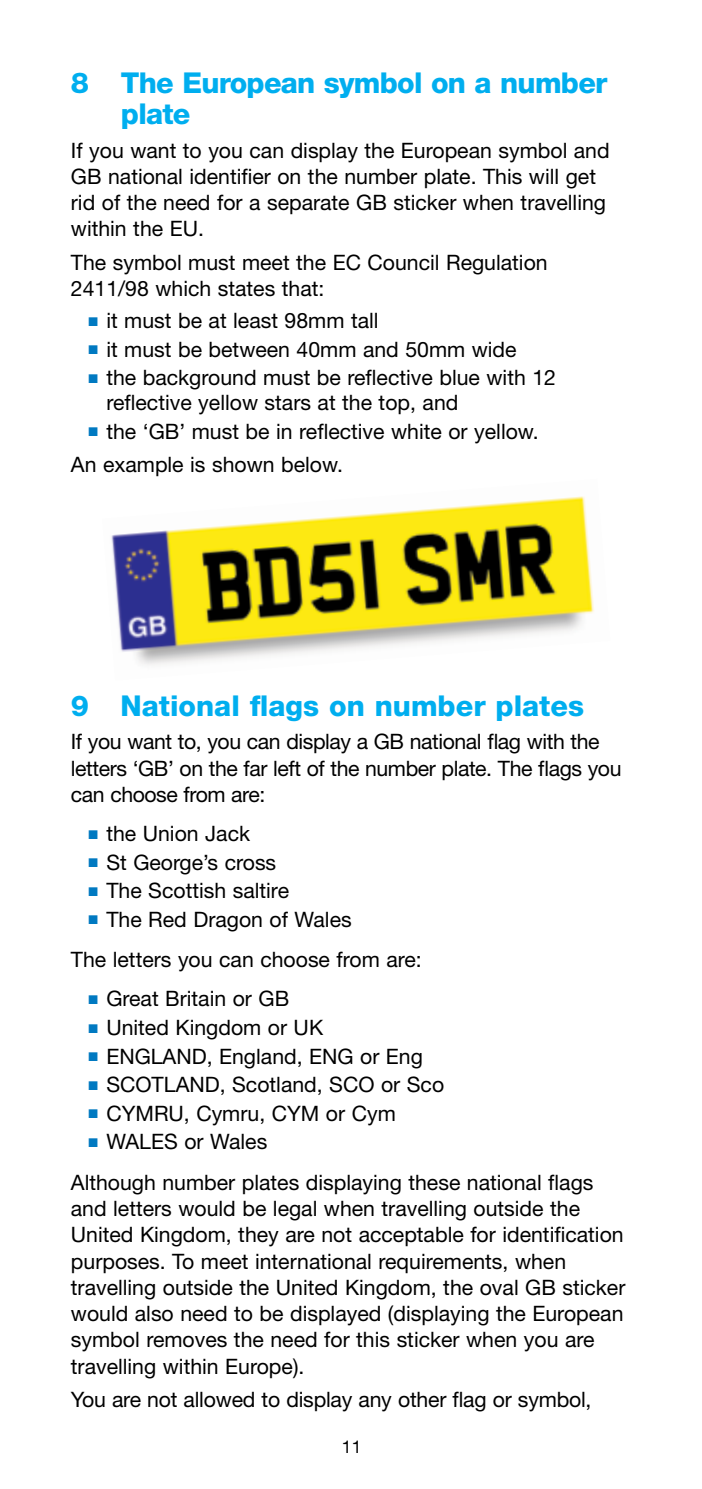
<style>
.page{position:relative;width:702px;height:1489px;background:#fff}
.page>*{position:absolute;margin:0;border:0;box-sizing:border-box;transform-origin:0 0}
.Body{font:800 28.75px/31.2px "Helvetica Neue";letter-spacing:-.025em;color:#00aeef}
.Subs{font:800 28.75px "Helvetica Neue";color:#00aeef}
.Body-2{font:21.25px/26.2px "Helvetica Neue";color:#000}
.Bullets{font:21.25px/25px "Helvetica Neue";color:#000}
.Body-3{font:21.25px/26.2px "Helvetica Neue";letter-spacing:-.02em;color:#000}
.t1{font:17.5px "Helvetica Neue";color:#000}
.s1{color:#0079c1}
</style>
<div class="page">
<img style="left:111px;top:496px;width:483px;height:169px">
<p class="Body" style="left:121px;top:67px;width:488px;text-indent:-50px">8 The European symbol on a number plate</p>
<p class="Body-2" style="left:71px;top:136px;width:540px">If you want to you can display the European symbol and GB national identifier on the number plate. This will get rid of the need for a separate GB sticker when travelling within the EU.</p>
<p class="Body-2" style="left:71px;top:249px;width:478px">The symbol must meet the EC Council Regulation<br>2411/98 which states that:</p>
<p class="Bullets" style="left:89px;top:308px;width:291px"><span class="s1">■</span> it must be at least 98mm tall</p>
<p class="Bullets" style="left:89px;top:336px;width:429px"><span class="s1">■</span> it must be between 40mm and 50mm wide</p>
<p class="Bullets" style="left:106px;top:365px;width:451px;text-indent:-18px"><span class="s1">■</span> the background must be reflective blue with 12 reflective yellow stars at the top, and</p>
<p class="Bullets" style="left:89px;top:418px;width:451px"><span class="s1">■</span> the ‘GB’ must be in reflective white or yellow.</p>
<p class="Body-2" style="left:71px;top:451px;width:273px">An example is shown below.</p>
<h2 class="Subs" style="left:71px;top:688px;width:514px">9 National flags on number plates</h2>
<p class="Body-3" style="left:71px;top:728px;width:552px">If you want to, you can display a GB national flag with the letters ‘GB’ on the far left of the number plate. The flags you can choose from are:</p>
<p class="Bullets" style="left:89px;top:820px;width:163px"><span class="s1">■</span> the Union Jack</p>
<p class="Bullets" style="left:89px;top:849px;width:189px"><span class="s1">■</span> St George’s cross</p>
<p class="Bullets" style="left:89px;top:877px;width:202px"><span class="s1">■</span> The Scottish saltire</p>
<p class="Bullets" style="left:89px;top:906px;width:264px"><span class="s1">■</span> The Red Dragon of Wales</p>
<p class="Body-2" style="left:71px;top:946px;width:352px">The letters you can choose from are:</p>
<p class="Bullets" style="left:89px;top:986px;width:202px"><span class="s1">■</span> Great Britain or GB</p>
<p class="Bullets" style="left:89px;top:1014px;width:236px"><span class="s1">■</span> United Kingdom or UK</p>
<p class="Bullets" style="left:89px;top:1043px;width:336px"><span class="s1">■</span> ENGLAND, England, ENG or Eng</p>
<p class="Bullets" style="left:89px;top:1071px;width:357px"><span class="s1">■</span> SCOTLAND, Scotland, SCO or Sco</p>
<p class="Bullets" style="left:89px;top:1100px;width:309px"><span class="s1">■</span> CYMRU, Cymru, CYM or Cym</p>
<p class="Bullets" style="left:89px;top:1128px;width:180px"><span class="s1">■</span> WALES or Wales</p>
<p class="Body-2" style="left:71px;top:1168px;width:556px">Although number plates displaying these national flags and letters would be legal when travelling outside the United Kingdom, they are not acceptable for identification purposes. To meet international requirements, when travelling outside the United Kingdom, the oval GB sticker would also need to be displayed (displaying the European symbol removes the need for this sticker when you are travelling within Europe).</p>
<p class="Body-2" style="left:71px;top:1385px;width:522px">You are not allowed to display any other flag or symbol,</p>
<p class="t1" style="left:342px;top:1436px;width:21px">11</p>
</div>
